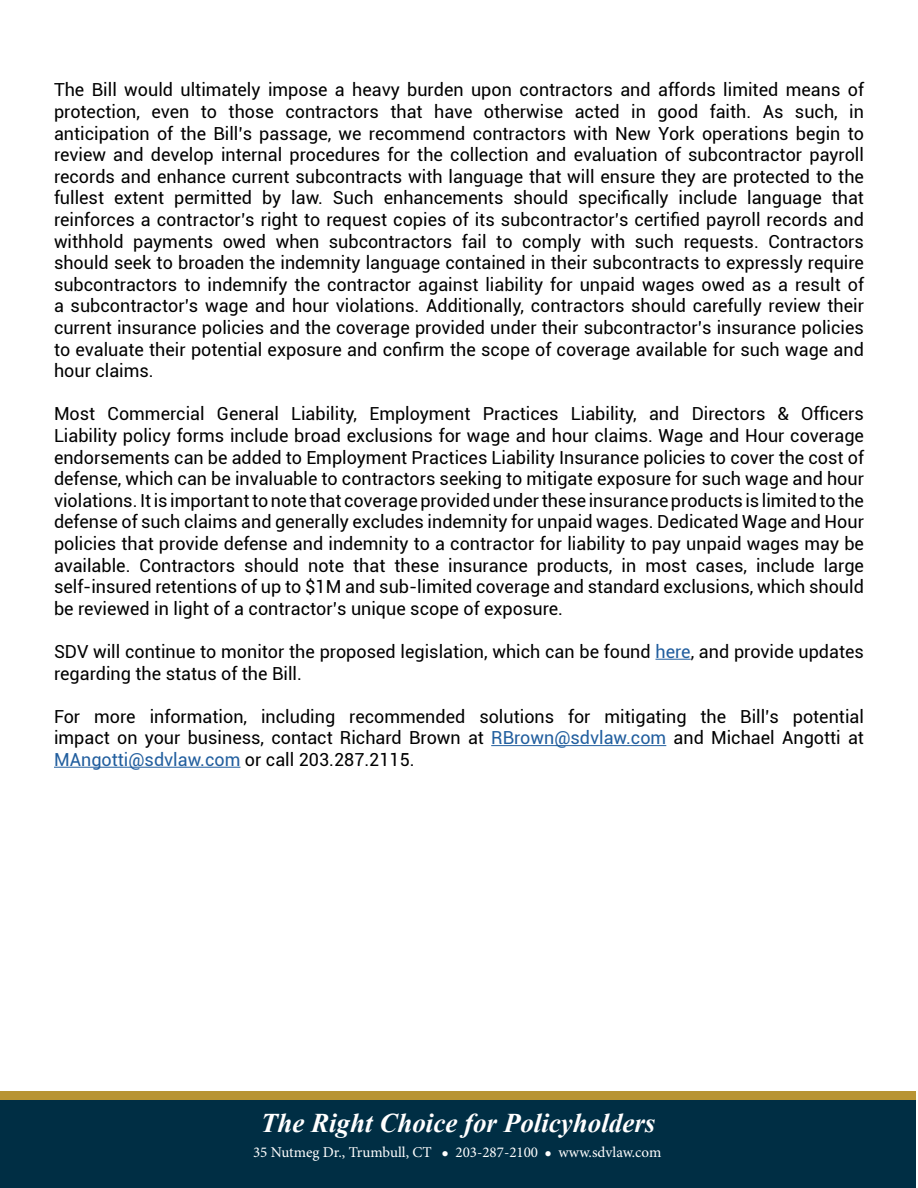
<style>
.page{position:relative;width:918px;height:1188px;background:#fff}
.page>*{position:absolute;margin:0;border:0;box-sizing:border-box;transform-origin:0 0}
.t1{font:italic 700 27px "Times New Roman";color:#fff}
.t2{font:18px/21.6px "Roboto";color:#000;text-align:justify}
.t3{font:15px "Minion Pro";color:#fff}
.s1{color:#215e9e}
</style>
<div class="page">
<div style="left:0;top:1100px;width:916px;height:88px;background:#002e44"></div>
<div style="left:0;top:1091px;width:916px;height:9px;background:#b89434"></div>
<hr style="left:655px;top:659px;width:36px;height:1px;background:#215e9e">
<hr style="left:491px;top:745px;width:175px;height:1px;background:#215e9e">
<hr style="left:54px;top:767px;width:187px;height:1px;background:#215e9e">
<p class="t2" style="left:54px;top:78px;width:812px">The Bill would ultimately impose a heavy burden upon contractors and affords limited means of protection, even to those contractors that have otherwise acted in good faith. As such, in anticipation of the Bill’s passage, we recommend contractors with New York operations begin to review and develop internal procedures for the collection and evaluation of subcontractor payroll records and enhance current subcontracts with language that will ensure they are protected to the fullest extent permitted by law. Such enhancements should specifically include language that reinforces a contractor’s right to request copies of its subcontractor’s certified payroll records and withhold payments owed when subcontractors fail to comply with such requests. Contractors should seek to broaden the indemnity language contained in their subcontracts to expressly require subcontractors to indemnify the contractor against liability for unpaid wages owed as a result of a subcontractor’s wage and hour violations. Additionally, contractors should carefully review their current insurance policies and the coverage provided under their subcontractor’s insurance policies to evaluate their potential exposure and confirm the scope of coverage available for such wage and hour claims.</p>
<p class="t2" style="left:54px;top:402px;width:811px">Most Commercial General Liability, Employment Practices Liability, and Directors &amp; Officers Liability policy forms include broad exclusions for wage and hour claims. Wage and Hour coverage endorsements can be added to Employment Practices Liability Insurance policies to cover the cost of defense, which can be invaluable to contractors seeking to mitigate exposure for such wage and hour violations. It is important to note that coverage provided under these insurance products is limited to the defense of such claims and generally excludes indemnity for unpaid wages. Dedicated Wage and Hour policies that provide defense and indemnity to a contractor for liability to pay unpaid wages may be available. Contractors should note that these insurance products, in most cases, include large self-insured retentions of up to $1M and sub-limited coverage and standard exclusions, which should be reviewed in light of a contractor’s unique scope of exposure.</p>
<p class="t2" style="left:54px;top:640px;width:811px">SDV will continue to monitor the proposed legislation, which can be found <span class="s1">here</span>, and provide updates regarding the status of the Bill.</p>
<p class="t2" style="left:54px;top:705px;width:812px">For more information, including recommended solutions for mitigating the Bill’s potential impact on your business, contact Richard Brown at <span class="s1">RBrown@sdvlaw.com</span> and Michael Angotti at <span class="s1">MAngotti@sdvlaw.com</span> or call 203.287.2115.</p>
<h1 class="t1" style="left:261px;top:1104px;width:396px">The Right Choice for Policyholders</h1>
<p class="t3" style="left:253px;top:1142px;width:410px">35 Nutmeg Dr., Trumbull, CT ● 203-287-2100 ● www.sdvlaw.com</p>
</div>
